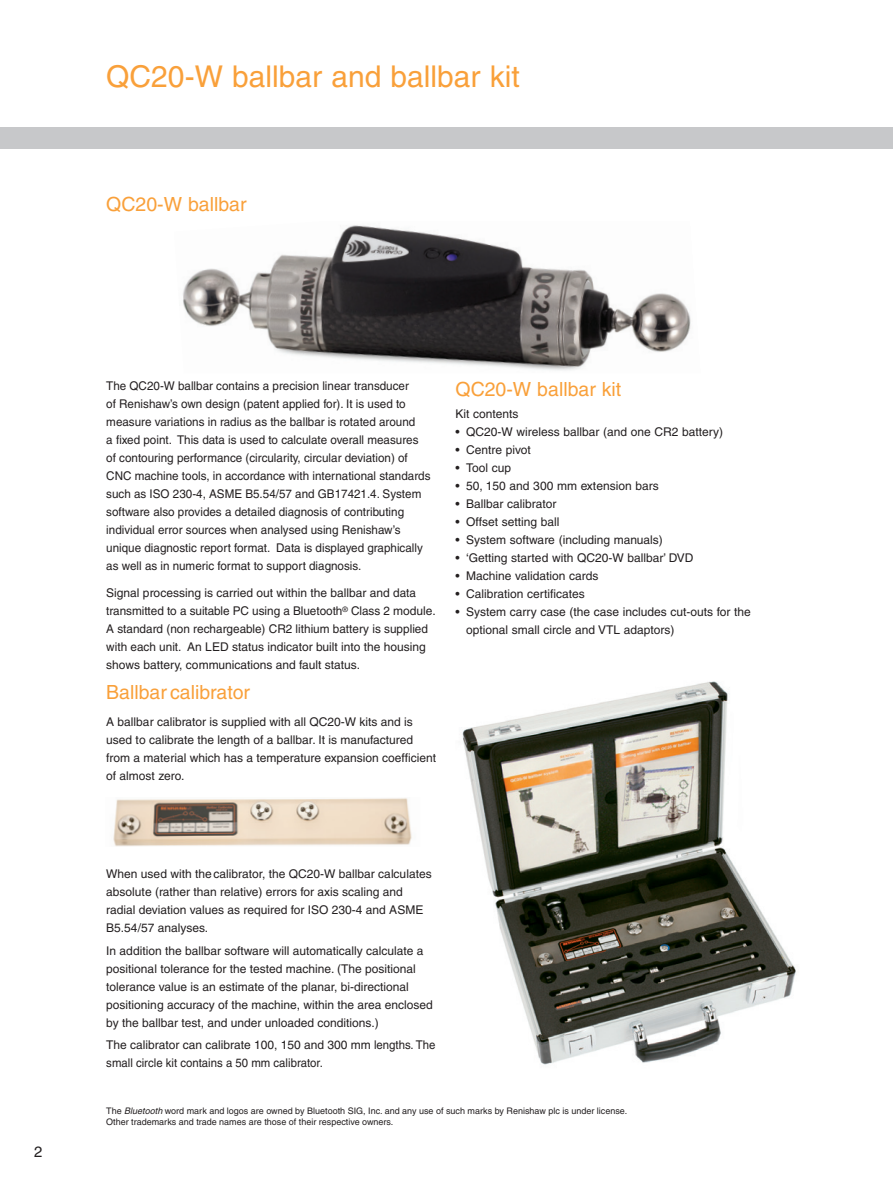
<style>
.page{position:relative;width:893px;height:1191px;background:#fff}
.page>*{position:absolute;margin:0;border:0;box-sizing:border-box;transform-origin:0 0}
.t1{font:30px "Helvetica";color:#f9a03a}
.t2{font:19.5px "Helvetica";color:#f9a03a}
.t3{font:15px "Helvetica";color:#231f20}
.t4{font:12px/18px "Helvetica";color:#231f20}
.t5{font:9px/10.8px "Helvetica";color:#231f20}
.s1{font-style:italic}
</style>
<div class="page">
<div style="left:0;top:128px;width:893px;height:21px;background:#c7c8ca"></div>
<img style="left:113px;top:798px;width:299px;height:49px">
<img style="left:183px;top:225px;width:508px;height:145px">
<img style="left:462px;top:681px;width:334px;height:384px">
<h1 class="t1" style="left:106px;top:59px;width:415px">QC20-W ballbar and ballbar kit</h1>
<h2 class="t2" style="left:106px;top:193px;width:142px">QC20-W ballbar</h2>
<p class="t3" style="left:34px;top:1143px;width:10px">2</p>
<p class="t4" style="left:106px;top:377px;width:326px">The QC20-W ballbar contains a precision linear transducer<br>of Renishaw’s own design (patent applied for). It is used to measure variations in radius as the ballbar is rotated around<br>a fixed point. This data is used to calculate overall measures of contouring performance (circularity, circular deviation) of CNC machine tools, in accordance with international standards such as ISO 230-4, ASME B5.54/57 and GB17421.4. System software also provides a detailed diagnosis of contributing individual error sources when analysed using Renishaw’s unique diagnostic report format. Data is displayed graphically as well as in numeric format to support diagnosis.</p>
<p class="t4" style="left:106px;top:583px;width:331px">Signal processing is carried out within the ballbar and data transmitted to a suitable PC using a Bluetooth<sup>®</sup> Class 2 module.<br>A standard (non rechargeable) CR2 lithium battery is supplied with each unit. An LED status indicator built into the housing shows battery, communications and fault status.</p>
<h2 class="t2" style="left:106px;top:681px;width:145px">Ballbar calibrator</h2>
<p class="t4" style="left:106px;top:712px;width:331px">A ballbar calibrator is supplied with all QC20-W kits and is used to calibrate the length of a ballbar. It is manufactured from a material which has a temperature expansion coefficient of almost zero.</p>
<h2 class="t2" style="left:455px;top:378px;width:167px">QC20-W ballbar kit</h2>
<p class="t4" style="left:455px;top:405px;width:65px">Kit contents</p>
<p class="t4" style="left:455px;top:423px;width:269px">• QC20-W wireless ballbar (and one CR2 battery)</p>
<p class="t4" style="left:455px;top:441px;width:77px">• Centre pivot</p>
<p class="t4" style="left:455px;top:459px;width:57px">• Tool cup</p>
<p class="t4" style="left:455px;top:477px;width:205px">• 50, 150 and 300 mm extension bars</p>
<p class="t4" style="left:455px;top:495px;width:102px">• Ballbar calibrator</p>
<p class="t4" style="left:455px;top:513px;width:106px">• Offset setting ball</p>
<p class="t4" style="left:455px;top:531px;width:209px">• System software (including manuals)</p>
<p class="t4" style="left:455px;top:549px;width:239px">• ‘Getting started with QC20-W ballbar’ DVD</p>
<p class="t4" style="left:455px;top:567px;width:145px">• Machine validation cards</p>
<p class="t4" style="left:455px;top:585px;width:131px">• Calibration certificates</p>
<p class="t4" style="left:466px;top:603px;width:286px;text-indent:-11px">• System carry case (the case includes cut-outs for the optional small circle and VTL adaptors)</p>
<p class="t4" style="left:106px;top:865px;width:327px">When used with the calibrator, the QC20-W ballbar calculates absolute (rather than relative) errors for axis scaling and radial deviation values as required for ISO 230-4 and ASME B5.54/57 analyses.</p>
<p class="t4" style="left:106px;top:941px;width:328px">In addition the ballbar software will automatically calculate a positional tolerance for the tested machine. (The positional tolerance value is an estimate of the planar, bi-directional positioning accuracy of the machine, within the area enclosed by the ballbar test, and under unloaded conditions.)</p>
<p class="t4" style="left:106px;top:1035px;width:331px">The calibrator can calibrate 100, 150 and 300 mm lengths. The small circle kit contains a 50 mm calibrator.</p>
<p class="t5" style="left:106px;top:1105px;width:522px">The <span class="s1">Bluetooth</span> word mark and logos are owned by Bluetooth SIG, Inc. and any use of such marks by Renishaw plc is under license.<br>Other trademarks and trade names are those of their respective owners.</p>
</div>
